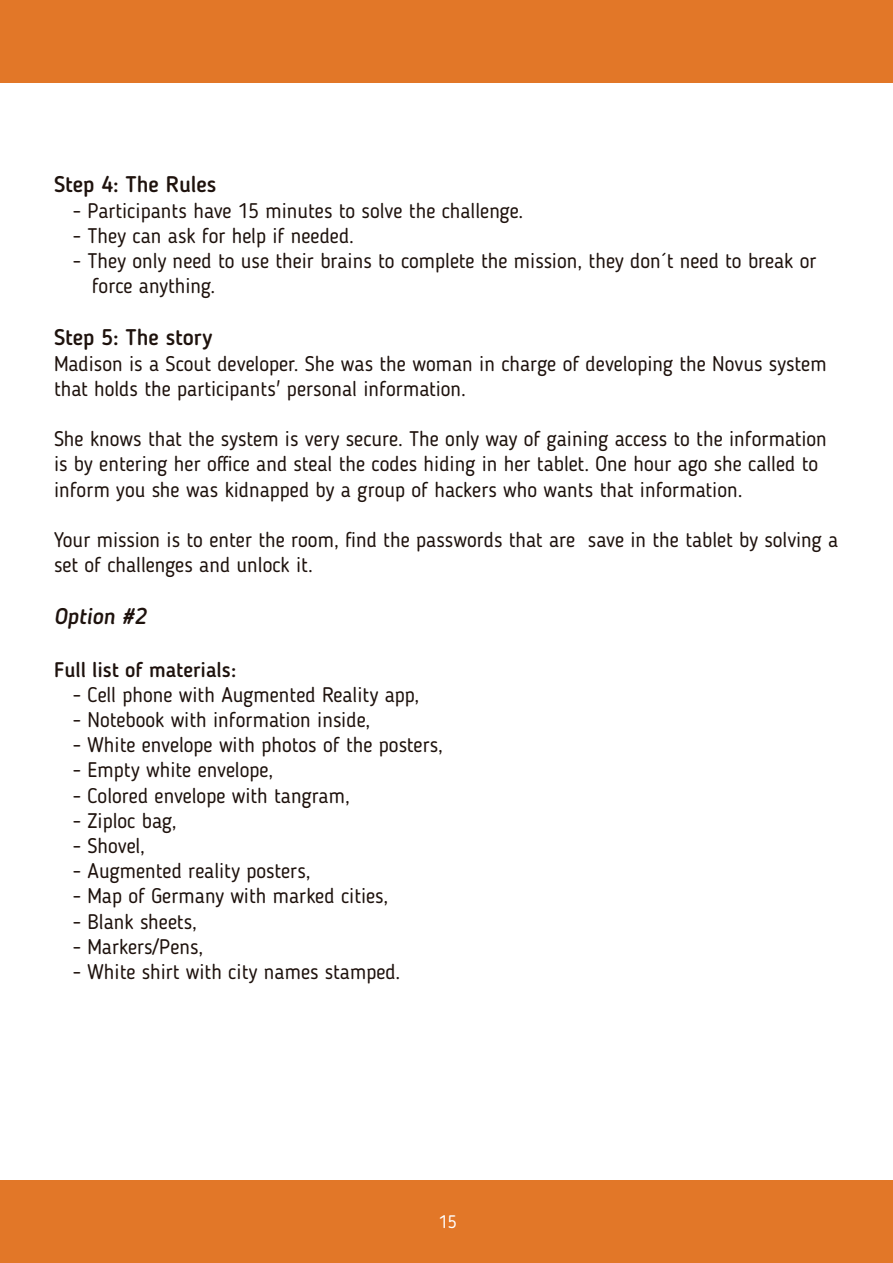
<style>
.page{position:relative;width:893px;height:1263px;background:#fff}
.page>*{position:absolute;margin:0;border:0;box-sizing:border-box;transform-origin:0 0}
.t1{font:500 22.5px "Blogger Sans";color:#1e120d}
.t2{font:italic 500 22.5px "Blogger Sans";color:#1e120d}
.t3{font:21px/25.2px "Blogger Sans";color:#1e120d}
.t4{font:500 21px "Blogger Sans";color:#1e120d}
.t5{font:18px "Blogger Sans";color:#fff}
</style>
<div class="page">
<div style="left:0;top:1181px;width:893px;height:82px;background:#e27728"></div>
<div style="left:0;top:0;width:893px;height:82px;background:#e27728"></div>
<p class="t1" style="left:54px;top:171px;width:164px">Step 4: The Rules</p>
<p class="t3" style="left:73px;top:198px;width:452px">- Participants have 15 minutes to solve the challenge.</p>
<p class="t3" style="left:73px;top:223px;width:282px">- They can ask for help if needed.</p>
<p class="t3" style="left:92px;top:248px;width:726px;text-indent:-19px">- They only need to use their brains to complete the mission, they don´t need to break or force anything.</p>
<p class="t1" style="left:54px;top:324px;width:160px">Step 5: The story</p>
<p class="t3" style="left:54px;top:351px;width:774px">Madison is a Scout developer. She was the woman in charge of developing the Novus system that holds the participants' personal information.</p>
<p class="t3" style="left:54px;top:426px;width:774px">She knows that the system is very secure. The only way of gaining access to the information is by entering her office and steal the codes hiding in her tablet. One hour ago she called to inform you she was kidnapped by a group of hackers who wants that information.</p>
<p class="t3" style="left:54px;top:527px;width:786px">Your mission is to enter the room, find the passwords that are save in the tablet by solving a set of challenges and unlock it.</p>
<p class="t2" style="left:54px;top:603px;width:94px">Option #2</p>
<p class="t4" style="left:54px;top:657px;width:184px">Full list of materials:</p>
<p class="t3" style="left:73px;top:682px;width:348px">- Cell phone with Augmented Reality app,</p>
<p class="t3" style="left:73px;top:707px;width:299px">- Notebook with information inside,</p>
<p class="t3" style="left:73px;top:732px;width:372px">- White envelope with photos of the posters,</p>
<p class="t3" style="left:73px;top:757px;width:202px">- Empty white envelope,</p>
<p class="t3" style="left:73px;top:783px;width:278px">- Colored envelope with tangram,</p>
<p class="t3" style="left:73px;top:808px;width:105px">- Ziploc bag,</p>
<p class="t3" style="left:73px;top:833px;width:74px">- Shovel,</p>
<p class="t3" style="left:73px;top:858px;width:239px">- Augmented reality posters,</p>
<p class="t3" style="left:73px;top:883px;width:317px">- Map of Germany with marked cities,</p>
<p class="t3" style="left:73px;top:909px;width:126px">- Blank sheets,</p>
<p class="t3" style="left:73px;top:934px;width:132px">- Markers/Pens,</p>
<p class="t3" style="left:73px;top:959px;width:329px">- White shirt with city names stamped.</p>
<p class="t5" style="left:439px;top:1211px;width:19px">15</p>
</div>
